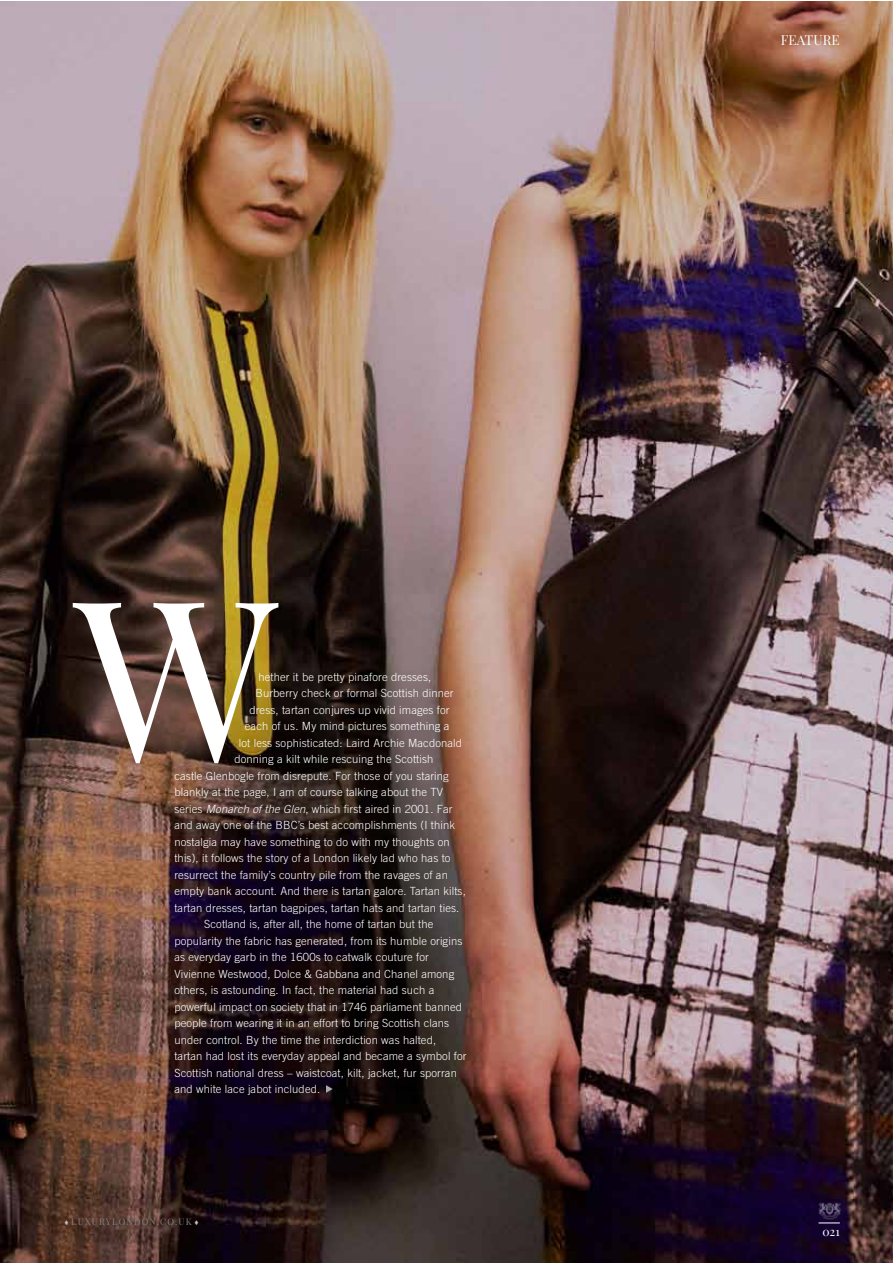
<style>
.page{position:relative;width:893px;height:1263px;background:#fff}
.page>*{position:absolute;margin:0;border:0;box-sizing:border-box;transform-origin:0 0}
.t1{font:225px "Playfair Display";color:#fff}
.t2{font:13.5px "Playfair Display";letter-spacing:.01em;color:#fff}
.t3{font:12px "Playfair Display";color:#fff}
.t4{font:300 11.25px "Trade Gothic LT";letter-spacing:.01em;color:#fff}
.t5{font:9px "Playfair Display";letter-spacing:.13em;color:#808285}
.s1{font-style:italic}
</style>
<div class="page">
<img style="left:0;top:1px;width:892px;height:1262px">
<svg style="left:175px;top:665px;width:290px;height:427px;background:#2e201f"></svg>
<svg style="left:818px;top:1223px;width:22px;height:1px"></svg>
<img style="left:815px;top:1199px;width:29px;height:22px">
<svg style="left:326px;top:1085px;width:7px;height:8px"></svg>
<svg style="left:65px;top:1220px;width:3px;height:5px"></svg>
<svg style="left:195px;top:1220px;width:3px;height:5px"></svg>
<h1 class="t1" style="left:74px;top:519px;width:205px">W</h1>
<p class="t4" style="left:258px;top:670px;width:174px">hether it be pretty pinafore dresses,</p>
<p class="t4" style="left:255px;top:686px;width:200px">Burberry check or formal Scottish dinner</p>
<p class="t4" style="left:249px;top:703px;width:202px">dress, tartan conjures up vivid images for</p>
<p class="t4" style="left:245px;top:719px;width:206px">each of us. My mind pictures something a</p>
<p class="t4" style="left:239px;top:736px;width:225px">lot less sophisticated: Laird Archie Macdonald</p>
<p class="t4" style="left:234px;top:753px;width:201px">donning a kilt while rescuing the Scottish</p>
<p class="t4" style="left:174px;top:769px;width:276px">castle Glenbogle from disrepute. For those of you staring</p>
<p class="t4" style="left:174px;top:786px;width:270px">blankly at the page, I am of course talking about the TV</p>
<p class="t4" style="left:174px;top:802px;width:280px">series <span class="s1">Monarch of the Glen</span>, which first aired in 2001. Far</p>
<p class="t4" style="left:174px;top:819px;width:282px">and away one of the BBC’s best accomplishments (I think</p>
<p class="t4" style="left:174px;top:835px;width:277px">nostalgia may have something to do with my thoughts on</p>
<p class="t4" style="left:174px;top:852px;width:278px">this), it follows the story of a London likely lad who has to</p>
<p class="t4" style="left:174px;top:868px;width:275px">resurrect the family’s country pile from the ravages of an</p>
<p class="t4" style="left:174px;top:885px;width:293px">empty bank account. And there is tartan galore. Tartan kilts,</p>
<p class="t4" style="left:174px;top:901px;width:286px">tartan dresses, tartan bagpipes, tartan hats and tartan ties.</p>
<p class="t4" style="left:204px;top:918px;width:231px">Scotland is, after all, the home of tartan but the</p>
<p class="t4" style="left:174px;top:934px;width:289px">popularity the fabric has generated, from its humble origins</p>
<p class="t4" style="left:174px;top:951px;width:256px">as everyday garb in the 1600s to catwalk couture for</p>
<p class="t4" style="left:174px;top:967px;width:281px">Vivienne Westwood, Dolce &amp; Gabbana and Chanel among</p>
<p class="t4" style="left:174px;top:984px;width:261px">others, is astounding. In fact, the material had such a</p>
<p class="t4" style="left:174px;top:1000px;width:289px">powerful impact on society that in 1746 parliament banned</p>
<p class="t4" style="left:174px;top:1017px;width:276px">people from wearing it in an effort to bring Scottish clans</p>
<p class="t4" style="left:174px;top:1033px;width:263px">under control. By the time the interdiction was halted,</p>
<p class="t4" style="left:174px;top:1050px;width:294px">tartan had lost its everyday appeal and became a symbol for</p>
<p class="t4" style="left:174px;top:1066px;width:284px">Scottish national dress – waistcoat, kilt, jacket, fur sporran</p>
<p class="t4" style="left:174px;top:1083px;width:147px">and white lace jabot included.</p>
<p class="t5" style="left:71px;top:1215px;width:122px">LUXURYLONDON.CO.UK</p>
<p class="t2" style="left:781px;top:30px;width:61px">FEATURE</p>
<p class="t3" style="left:822px;top:1223px;width:19px">021</p>
</div>
